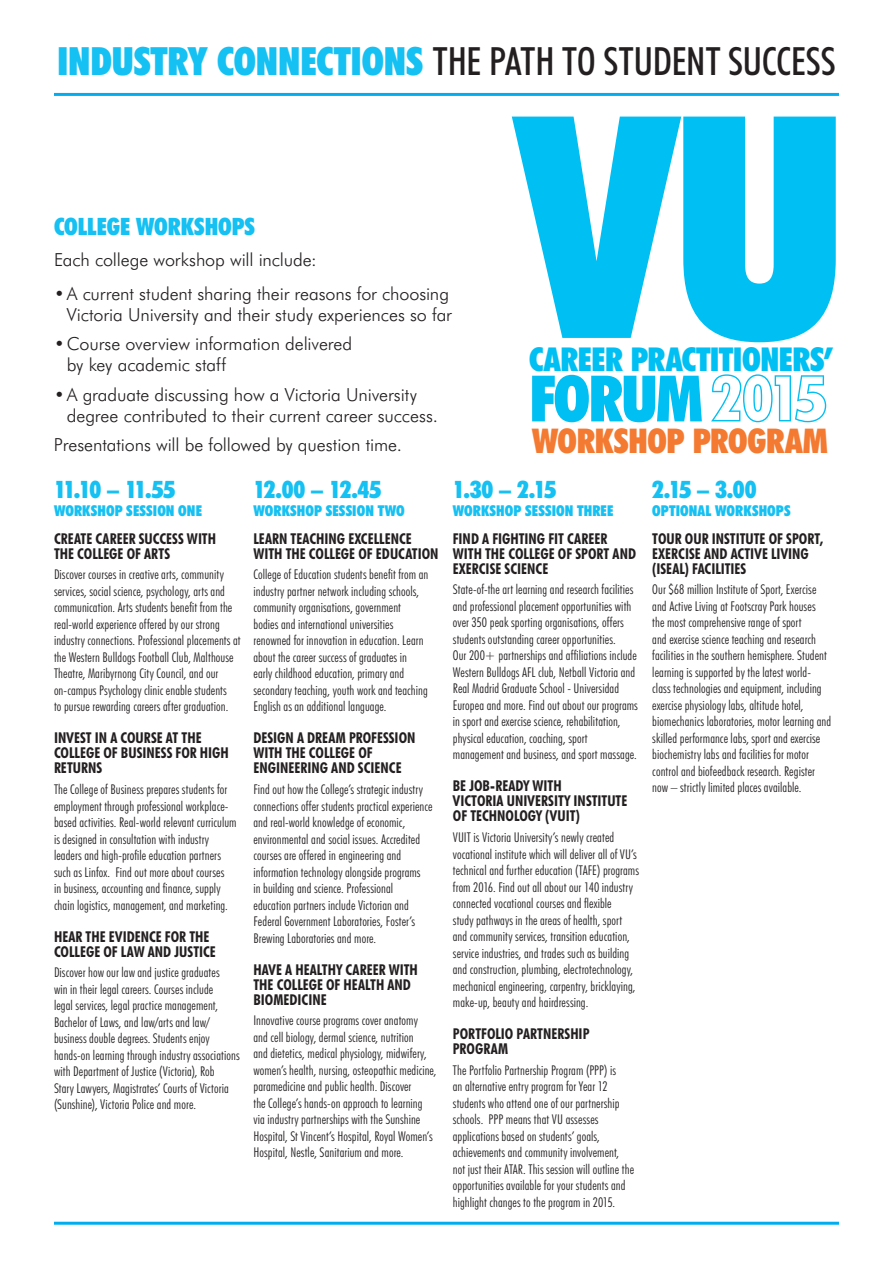
<style>
.page{position:relative;width:893px;height:1263px;background:#fff}
.page>*{position:absolute;margin:0;border:0;box-sizing:border-box;transform-origin:0 0}
.t1{font:500 condensed 39px "Futura BT";letter-spacing:-.005em;color:#231f20}
.t2{font:900 condensed 34.2px "Futura BT";letter-spacing:-.01em;color:#f37a30}
.t3{font:900 condensed 33px "Futura BT";letter-spacing:-.01em;color:#00bff2}
.t4{font:900 condensed 24px "Futura BT";color:#15c0f2}
.DPS_2_intro{font:300 18px/21px "Futura BT";letter-spacing:-.005em;color:#231f20}
.DPS_2_subhead_2{font:700 condensed 15px/15px "Futura BT";color:#231f20}
.t5{font:900 condensed 15px "Futura BT";letter-spacing:.01em;color:#15c0f2}
.DPS_2_body{font:300 condensed 13.5px/16.5px "Futura BT";letter-spacing:.01em;color:#231f20}
.s1{font-weight:900;color:#15c0f2}
</style>
<div class="page">
<svg style="left:711px;top:374px;width:115px;height:48px"></svg>
<svg style="left:532px;top:375px;width:170px;height:47px"></svg>
<svg style="left:512px;top:117px;width:324px;height:225px"></svg>
<hr style="left:54px;top:93px;width:785px;height:3px;background:#00aeef">
<hr style="left:54px;top:1222px;width:785px;height:3px;background:#00aeef">
<p class="t1" style="left:57px;top:38px;width:780px"><span class="s1">INDUSTRY CONNECTIONS</span> THE PATH TO STUDENT SUCCESS</p>
<p class="t4" style="left:54px;top:212px;width:203px">COLLEGE WORKSHOPS</p>
<p class="DPS_2_intro" style="left:54px;top:249px;width:264px">Each college workshop will include:</p>
<p class="DPS_2_intro" style="left:54px;top:283px;width:399px;text-align:right">•A current student sharing their reasons for choosing<br>Victoria University and their study experiences so far</p>
<p class="DPS_2_intro" style="left:67px;top:333px;width:287px;text-indent:-13px">•Course overview information delivered by key academic staff</p>
<p class="DPS_2_intro" style="left:67px;top:384px;width:373px;text-indent:-13px">•A graduate discussing how a Victoria University degree contributed to their current career success.</p>
<p class="DPS_2_intro" style="left:54px;top:434px;width:349px">Presentations will be followed by question time.</p>
<p class="t3" style="left:529px;top:339px;width:305px">CAREER PRACTITIONERS’</p>
<p class="t2" style="left:532px;top:420px;width:297px">WORKSHOP PROGRAM</p>
<p class="t4" style="left:54px;top:475px;width:123px">11.10 – 11.55</p>
<p class="t5" style="left:54px;top:501px;width:149px">WORKSHOP SESSION ONE</p>
<p class="DPS_2_subhead_2" style="left:54px;top:531px;width:164px">CREATE CAREER SUCCESS WITH<br>THE COLLEGE OF ARTS</p>
<p class="DPS_2_body" style="left:54px;top:566px;width:188px">Discover courses in creative arts, community services, social science, psychology, arts and communication. Arts students benefit from the real-world experience offered by our strong industry connections. Professional placements at the Western Bulldogs Football Club, Malthouse Theatre, Maribyrnong City Council, and our on-campus Psychology clinic enable students<br>to pursue rewarding careers after graduation.</p>
<p class="DPS_2_subhead_2" style="left:54px;top:730px;width:176px">INVEST IN A COURSE AT THE<br>COLLEGE OF BUSINESS FOR HIGH<br>RETURNS</p>
<p class="DPS_2_body" style="left:54px;top:781px;width:184px">The College of Business prepares students for employment through professional workplace&shy;based activities. Real-world relevant curriculum is designed in consultation with industry leaders and high-profile education partners such as Linfox. Find out more about courses<br>in business, accounting and finance, supply chain logistics, management, and marketing.</p>
<p class="DPS_2_subhead_2" style="left:54px;top:929px;width:163px">HEAR THE EVIDENCE FOR THE<br>COLLEGE OF LAW AND JUSTICE</p>
<p class="DPS_2_body" style="left:54px;top:964px;width:187px">Discover how our law and justice graduates<br>win in their legal careers. Courses include<br>legal services, legal practice management, Bachelor of Laws, and law/arts and law/ business double degrees. Students enjoy hands-on learning through industry associations with Department of Justice (Victoria), Rob<br>Stary Lawyers, Magistrates’ Courts of Victoria (Sunshine), Victoria Police and more.</p>
<p class="t4" style="left:253px;top:475px;width:129px">12.00 – 12.45</p>
<p class="t5" style="left:253px;top:501px;width:153px">WORKSHOP SESSION TWO</p>
<p class="DPS_2_subhead_2" style="left:253px;top:531px;width:187px">LEARN TEACHING EXCELLENCE<br>WITH THE COLLEGE OF EDUCATION</p>
<p class="DPS_2_body" style="left:253px;top:566px;width:176px">College of Education students benefit from an industry partner network including schools, community organisations, government bodies and international universities renowned for innovation in education. Learn about the career success of graduates in early childhood education, primary and secondary teaching, youth work and teaching English as an additional language.</p>
<p class="DPS_2_subhead_2" style="left:253px;top:730px;width:164px">DESIGN A DREAM PROFESSION<br>WITH THE COLLEGE OF<br>ENGINEERING AND SCIENCE</p>
<p class="DPS_2_body" style="left:253px;top:781px;width:181px">Find out how the College’s strategic industry connections offer students practical experience and real-world knowledge of economic, environmental and social issues. Accredited courses are offered in engineering and information technology alongside programs<br>in building and science. Professional education partners include Victorian and Federal Government Laboratories, Foster’s Brewing Laboratories and more.</p>
<p class="DPS_2_subhead_2" style="left:253px;top:962px;width:166px">HAVE A HEALTHY CAREER WITH<br>THE COLLEGE OF HEALTH AND<br>BIOMEDICINE</p>
<p class="DPS_2_body" style="left:253px;top:1012px;width:185px">Innovative course programs cover anatomy<br>and cell biology, dermal science, nutrition<br>and dietetics, medical physiology, midwifery, women’s health, nursing, osteopathic medicine, paramedicine and public health. Discover<br>the College’s hands-on approach to learning via industry partnerships with the Sunshine Hospital, St Vincent’s Hospital, Royal Women’s Hospital, Nestle, Sanitarium and more.</p>
<p class="t4" style="left:453px;top:475px;width:105px">1.30 – 2.15</p>
<p class="t5" style="left:453px;top:501px;width:162px">WORKSHOP SESSION THREE</p>
<p class="DPS_2_subhead_2" style="left:453px;top:531px;width:185px">FIND A FIGHTING FIT CAREER<br>WITH THE COLLEGE OF SPORT AND<br>EXERCISE SCIENCE</p>
<p class="DPS_2_body" style="left:453px;top:581px;width:186px">State-of-the art learning and research facilities and professional placement opportunities with over 350 peak sporting organisations, offers students outstanding career opportunities.<br>Our 200+ partnerships and affiliations include Western Bulldogs AFL club, Netball Victoria and Real Madrid Graduate School - Universidad Europea and more. Find out about our programs in sport and exercise science, rehabilitation, physical education, coaching, sport management and business, and sport massage.</p>
<p class="DPS_2_subhead_2" style="left:453px;top:778px;width:176px">BE JOB-READY WITH<br>VICTORIA UNIVERSITY INSTITUTE<br>OF TECHNOLOGY (VUIT)</p>
<p class="DPS_2_body" style="left:453px;top:829px;width:188px">VUIT is Victoria University’s newly created vocational institute which will deliver all of VU’s technical and further education (TAFE) programs from 2016. Find out all about our 140 industry connected vocational courses and flexible<br>study pathways in the areas of health, sport and community services, transition education, service industries, and trades such as building and construction, plumbing, electrotechnology, mechanical engineering, carpentry, bricklaying, make-up, beauty and hairdressing.</p>
<p class="DPS_2_subhead_2" style="left:453px;top:1026px;width:138px">PORTFOLIO PARTNERSHIP<br>PROGRAM</p>
<p class="DPS_2_body" style="left:453px;top:1062px;width:183px">The Portfolio Partnership Program (PPP) is<br>an alternative entry program for Year 12 students who attend one of our partnership schools. PPP means that VU assesses applications based on students’ goals, achievements and community involvement, not just their ATAR. This session will outline the opportunities available for your students and highlight changes to the program in 2015.</p>
<p class="t4" style="left:652px;top:475px;width:106px">2.15 – 3.00</p>
<p class="t5" style="left:652px;top:501px;width:140px">OPTIONAL WORKSHOPS</p>
<p class="DPS_2_subhead_2" style="left:652px;top:531px;width:172px">TOUR OUR INSTITUTE OF SPORT,<br>EXERCISE AND ACTIVE LIVING (ISEAL) FACILITIES</p>
<p class="DPS_2_body" style="left:652px;top:581px;width:180px">Our $68 million Institute of Sport, Exercise and Active Living at Footscray Park houses<br>the most comprehensive range of sport<br>and exercise science teaching and research facilities in the southern hemisphere. Student learning is supported by the latest world&shy;class technologies and equipment, including exercise physiology labs, altitude hotel, biomechanics laboratories, motor learning and skilled performance labs, sport and exercise biochemistry labs and facilities for motor control and biofeedback research. Register now – strictly limited places available.</p>
</div>
